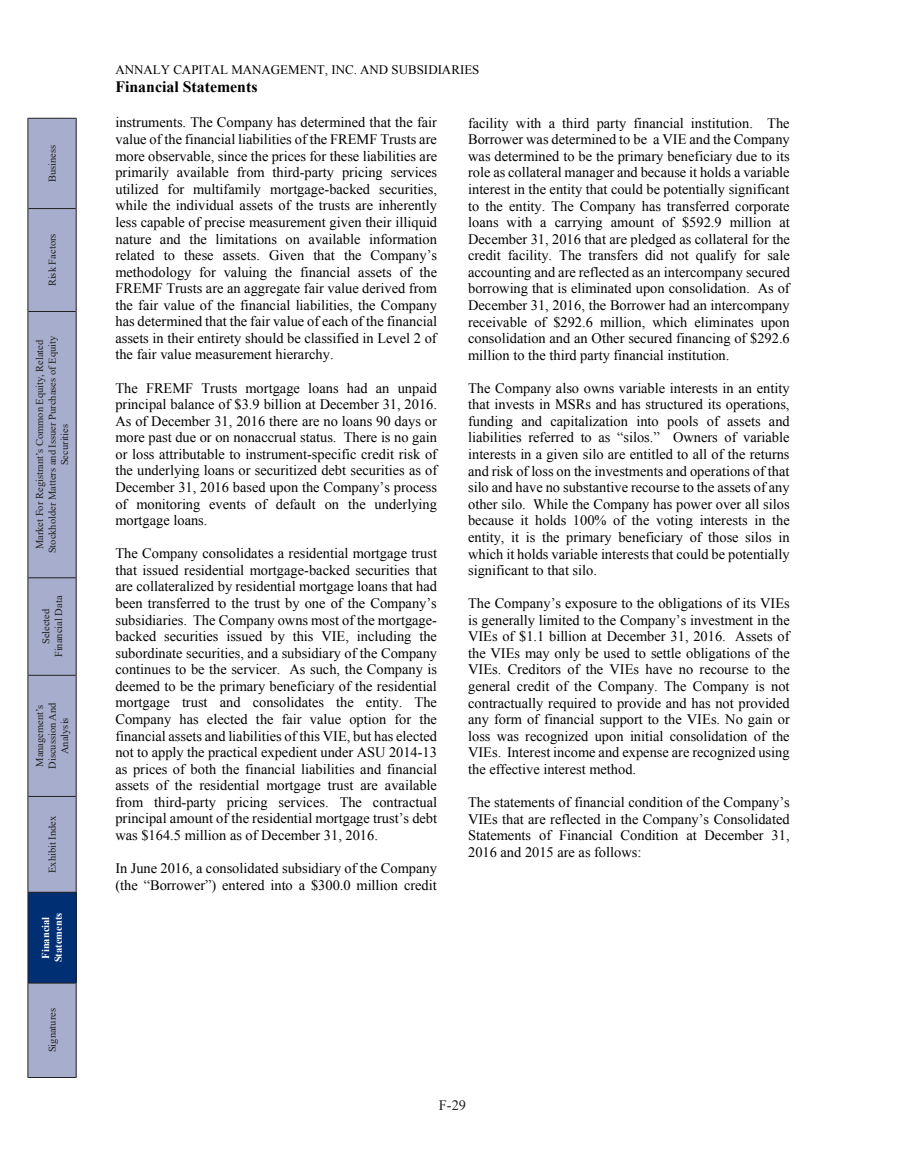
<style>
.page{position:relative;width:905px;height:1175px;background:#fff}
.page>*{position:absolute;margin:0;border:0;box-sizing:border-box;transform-origin:0 0}
.t1{font:700 15.75px "Times New Roman";color:#000}
.t2{font:14.4px/16.5px "Times New Roman";color:#000;text-align:justify}
.t3{font:14.4px "Times New Roman";color:#231f20}
.t4{font:12.9px "Times New Roman";color:#000}
.t5{font:10.5px/12.6px "Times New Roman";color:#231f20;text-align:center}
.t6{font:700 10.5px/12.6px "Times New Roman";color:#fff;text-align:center}
</style>
<div class="page">
<svg style="left:29px;top:119px;width:47px;height:958px;background:#96a0c3"></svg>
<hr style="left:28px;top:983px;width:1px;height:94px;background:#231f20">
<hr style="left:28px;top:1077px;width:48px;height:1px;background:#231f20">
<hr style="left:28px;top:892px;width:1px;height:91px;background:#231f20">
<hr style="left:28px;top:982px;width:48px;height:1px;background:#231f20">
<hr style="left:28px;top:796px;width:1px;height:96px;background:#231f20">
<hr style="left:28px;top:891px;width:48px;height:1px;background:#231f20">
<hr style="left:28px;top:675px;width:1px;height:121px;background:#231f20">
<hr style="left:28px;top:796px;width:48px;height:1px;background:#231f20">
<hr style="left:28px;top:578px;width:1px;height:97px;background:#231f20">
<hr style="left:28px;top:675px;width:48px;height:1px;background:#231f20">
<hr style="left:28px;top:311px;width:1px;height:267px;background:#231f20">
<hr style="left:28px;top:577px;width:48px;height:1px;background:#231f20">
<hr style="left:28px;top:208px;width:1px;height:103px;background:#231f20">
<hr style="left:28px;top:311px;width:48px;height:1px;background:#231f20">
<hr style="left:28px;top:118px;width:1px;height:90px;background:#231f20">
<hr style="left:28px;top:208px;width:48px;height:1px;background:#231f20">
<hr style="left:28px;top:118px;width:48px;height:1px;background:#231f20">
<hr style="left:76px;top:983px;width:1px;height:94px;background:#231f20">
<hr style="left:76px;top:892px;width:1px;height:91px;background:#231f20">
<hr style="left:76px;top:796px;width:1px;height:96px;background:#231f20">
<hr style="left:76px;top:675px;width:1px;height:121px;background:#231f20">
<hr style="left:76px;top:578px;width:1px;height:97px;background:#231f20">
<hr style="left:76px;top:311px;width:1px;height:267px;background:#231f20">
<hr style="left:76px;top:208px;width:1px;height:103px;background:#231f20">
<hr style="left:76px;top:118px;width:1px;height:90px;background:#231f20">
<p class="t5" style="left:46px;top:182px;width:39px;rotate:-90deg">Business</p>
<p class="t5" style="left:46px;top:286px;width:54px;rotate:-90deg">Risk Factors</p>
<p class="t5" style="left:33px;top:553px;width:219px;rotate:-90deg">Market For Registrant’s Common Equity, Related<br>Stockholder Matters and Issuer Purchases of Equity<br>Securities</p>
<p class="t5" style="left:39px;top:657px;width:63px;rotate:-90deg">Selected<br>Financial Data</p>
<p class="t5" style="left:33px;top:769px;width:68px;rotate:-90deg">Management’s<br>Discussion And<br>Analysis</p>
<p class="t5" style="left:46px;top:873px;width:59px;rotate:-90deg">Exhibit Index</p>
<p class="t6" style="left:39px;top:962px;width:51px;rotate:-90deg">Financial<br>Statements</p>
<p class="t5" style="left:46px;top:1052px;width:46px;rotate:-90deg">Signatures</p>
<p class="t4" style="left:115px;top:61px;width:365px">ANNALY CAPITAL MANAGEMENT, INC. AND SUBSIDIARIES</p>
<p class="t1" style="left:115px;top:75px;width:144px">Financial Statements</p>
<p class="t2" style="left:115px;top:114px;width:323px">instruments. The Company has determined that the fair value of the financial liabilities of the FREMF Trusts are more observable, since the prices for these liabilities are primarily available from third-party pricing services utilized for multifamily mortgage-backed securities, while the individual assets of the trusts are inherently less capable of precise measurement given their illiquid nature and the limitations on available information related to these assets. Given that the Company’s methodology for valuing the financial assets of the FREMF Trusts are an aggregate fair value derived from the fair value of the financial liabilities, the Company has determined that the fair value of each of the financial assets in their entirety should be classified in Level 2 of the fair value measurement hierarchy.</p>
<p class="t2" style="left:115px;top:379px;width:323px">The FREMF Trusts mortgage loans had an unpaid principal balance of $3.9 billion at December 31, 2016.<br>As of December 31, 2016 there are no loans 90 days or more past due or on nonaccrual status. There is no gain or loss attributable to instrument-specific credit risk of the underlying loans or securitized debt securities as of December 31, 2016 based upon the Company’s process of monitoring events of default on the underlying mortgage loans.</p>
<p class="t2" style="left:115px;top:545px;width:323px">The Company consolidates a residential mortgage trust that issued residential mortgage-backed securities that are collateralized by residential mortgage loans that had been transferred to the trust by one of the Company’s subsidiaries. The Company owns most of the mortgage&shy;backed securities issued by this VIE, including the subordinate securities, and a subsidiary of the Company continues to be the servicer. As such, the Company is deemed to be the primary beneficiary of the residential mortgage trust and consolidates the entity. The Company has elected the fair value option for the financial assets and liabilities of this VIE, but has elected not to apply the practical expedient under ASU 2014-13 as prices of both the financial liabilities and financial assets of the residential mortgage trust are available from third-party pricing services. The contractual principal amount of the residential mortgage trust’s debt was $164.5 million as of December 31, 2016.</p>
<p class="t2" style="left:115px;top:859px;width:323px">In June 2016, a consolidated subsidiary of the Company (the “Borrower”) entered into a $300.0 million credit</p>
<p class="t2" style="left:468px;top:114px;width:323px">facility with a third party financial institution. The Borrower was determined to be a VIE and the Company was determined to be the primary beneficiary due to its role as collateral manager and because it holds a variable interest in the entity that could be potentially significant to the entity. The Company has transferred corporate loans with a carrying amount of $592.9 million at December 31, 2016 that are pledged as collateral for the credit facility. The transfers did not qualify for sale accounting and are reflected as an intercompany secured borrowing that is eliminated upon consolidation. As of December 31, 2016, the Borrower had an intercompany receivable of $292.6 million, which eliminates upon consolidation and an Other secured financing of $292.6 million to the third party financial institution.</p>
<p class="t2" style="left:468px;top:379px;width:323px">The Company also owns variable interests in an entity that invests in MSRs and has structured its operations, funding and capitalization into pools of assets and liabilities referred to as “silos.” Owners of variable interests in a given silo are entitled to all of the returns and risk of loss on the investments and operations of that silo and have no substantive recourse to the assets of any other silo. While the Company has power over all silos because it holds 100% of the voting interests in the entity, it is the primary beneficiary of those silos in which it holds variable interests that could be potentially significant to that silo.</p>
<p class="t2" style="left:468px;top:595px;width:323px">The Company’s exposure to the obligations of its VIEs is generally limited to the Company’s investment in the VIEs of $1.1 billion at December 31, 2016. Assets of the VIEs may only be used to settle obligations of the VIEs. Creditors of the VIEs have no recourse to the general credit of the Company. The Company is not contractually required to provide and has not provided any form of financial support to the VIEs. No gain or loss was recognized upon initial consolidation of the VIEs. Interest income and expense are recognized using the effective interest method.</p>
<p class="t2" style="left:468px;top:793px;width:323px">The statements of financial condition of the Company’s VIEs that are reflected in the Company’s Consolidated Statements of Financial Condition at December 31, 2016 and 2015 are as follows:</p>
<p class="t3" style="left:439px;top:1094px;width:29px">F-29</p>
</div>
